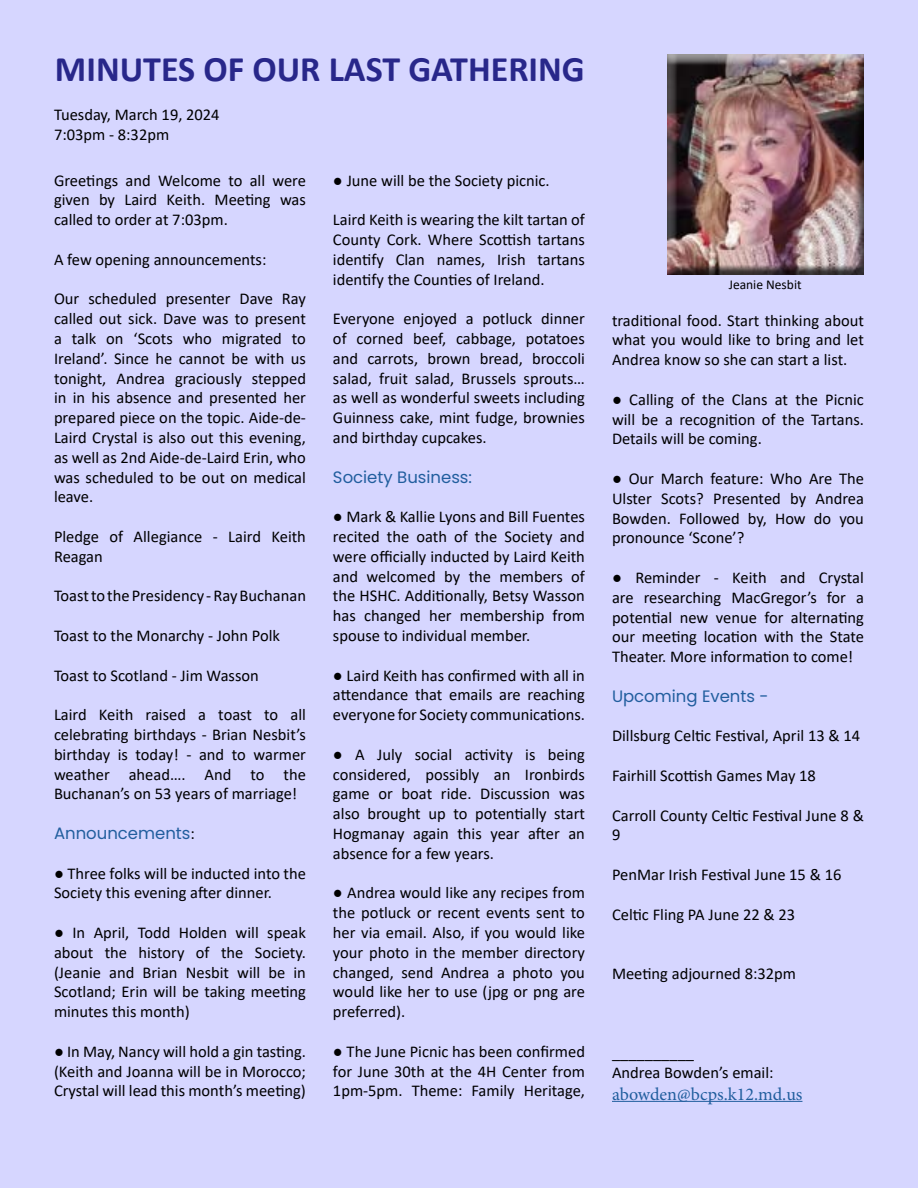
<style>
.page{position:relative;width:918px;height:1188px;background:#d6d6ff}
.page>*{position:absolute;margin:0;border:0;box-sizing:border-box;transform-origin:0 0}
.t1{font:700 36px "Calibri";color:#28278a}
.t2{font:18px "Minion Pro";color:#215e9e}
.t3{font:16.5px/19.8px "Calibri";color:#000;text-align:justify}
.t4{font:16.5px "Poppins";color:#215e9e}
.t5{font:13.5px "Calibri";color:#000}
.s1{font-family:"Calibri";color:#000}
</style>
<div class="page">
<div style="left:656px;top:44px;width:217px;height:231px;background:#d6d6ff"></div>
<div style="left:661px;top:47px;width:214px;height:228px;background:#000;opacity:.75"></div>
<hr style="left:612px;top:1101px;width:190px;height:1px;background:#215e9e">
<h1 class="t1" style="left:55px;top:44px;width:531px">MINUTES OF OUR LAST GATHERING</h1>
<p class="t3" style="left:54px;top:105px;width:167px">Tuesday, March 19, 2024<br>7:03pm - 8:32pm</p>
<p class="t3" style="left:54px;top:170px;width:254px">Greetings and Welcome to all were given by Laird Keith. Meeting was called to order at 7:03pm.</p>
<p class="t3" style="left:54px;top:249px;width:214px">A few opening announcements:</p>
<p class="t3" style="left:54px;top:289px;width:254px">Our scheduled presenter Dave Ray called out sick. Dave was to present a talk on ‘Scots who migrated to Ireland’. Since he cannot be with us tonight, Andrea graciously stepped in in his absence and presented her prepared piece on the topic. Aide-de-Laird Crystal is also out this evening, as well as 2nd Aide-de-Laird Erin, who was scheduled to be out on medical leave.</p>
<p class="t3" style="left:54px;top:526px;width:253px">Pledge of Allegiance - Laird Keith<br>Reagan</p>
<p class="t3" style="left:54px;top:586px;width:253px">Toast to the Presidency - Ray Buchanan</p>
<p class="t3" style="left:54px;top:625px;width:228px">Toast to the Monarchy - John Polk</p>
<p class="t3" style="left:54px;top:665px;width:206px">Toast to Scotland - Jim Wasson</p>
<p class="t3" style="left:54px;top:704px;width:254px">Laird Keith raised a toast to all celebrating birthdays - Brian Nesbit’s birthday is today! - and to warmer weather ahead…. And to the Buchanan’s on 53 years of marriage!</p>
<p class="t4" style="left:54px;top:824px;width:142px">Announcements<span class="s1">:</span></p>
<p class="t3" style="left:54px;top:863px;width:254px">● Three folks will be inducted into the<br>Society this evening after dinner.</p>
<p class="t3" style="left:54px;top:922px;width:254px">● In April, Todd Holden will speak about the history of the Society. (Jeanie and Brian Nesbit will be in Scotland; Erin will be taking meeting minutes this month)</p>
<p class="t3" style="left:54px;top:1041px;width:254px">● In May, Nancy will hold a gin tasting. (Keith and Joanna will be in Morocco; Crystal will lead this month’s meeting)</p>
<p class="t3" style="left:333px;top:170px;width:218px">● June will be the Society picnic.</p>
<p class="t3" style="left:333px;top:209px;width:253px">Laird Keith is wearing the kilt tartan of County Cork. Where Scottish tartans identify Clan names, Irish tartans identify the Counties of Ireland.</p>
<p class="t3" style="left:333px;top:308px;width:254px">Everyone enjoyed a potluck dinner of corned beef, cabbage, potatoes and carrots, brown bread, broccoli salad, fruit salad, Brussels sprouts… as well as wonderful sweets including Guinness cake, mint fudge, brownies and birthday cupcakes.</p>
<p class="t4" style="left:333px;top:467px;width:141px">Society Business:</p>
<p class="t3" style="left:333px;top:506px;width:254px">● Mark &amp; Kallie Lyons and Bill Fuentes recited the oath of the Society and were officially inducted by Laird Keith and welcomed by the members of the HSHC. Additionally, Betsy Wasson has changed her membership from spouse to individual member.</p>
<p class="t3" style="left:333px;top:665px;width:253px">● Laird Keith has confirmed with all in attendance that emails are reaching everyone for Society communications.</p>
<p class="t3" style="left:333px;top:744px;width:254px">● A July social activity is being considered, possibly an Ironbirds game or boat ride. Discussion was also brought up to potentially start Hogmanay again this year after an absence for a few years.</p>
<p class="t3" style="left:333px;top:883px;width:254px">● Andrea would like any recipes from the potluck or recent events sent to her via email. Also, if you would like your photo in the member directory changed, send Andrea a photo you would like her to use (jpg or png are preferred).</p>
<p class="t3" style="left:333px;top:1041px;width:254px">● The June Picnic has been confirmed for June 30th at the 4H Center from 1pm-5pm. Theme: Family Heritage,</p>
<p class="t5" style="left:729px;top:275px;width:74px">Jeanie Nesbit</p>
<p class="t3" style="left:612px;top:310px;width:253px">traditional food. Start thinking about what you would like to bring and let Andrea know so she can start a list.</p>
<p class="t3" style="left:612px;top:389px;width:253px">● Calling of the Clans at the Picnic will be a recognition of the Tartans.<br>Details will be coming.</p>
<p class="t3" style="left:612px;top:468px;width:254px">● Our March feature: Who Are The Ulster Scots? Presented by Andrea Bowden. Followed by, How do you pronounce ‘Scone’?</p>
<p class="t3" style="left:612px;top:567px;width:254px">● Reminder - Keith and Crystal are researching MacGregor’s for a potential new venue for alternating our meeting location with the State Theater. More information to come!</p>
<p class="t4" style="left:612px;top:686px;width:158px">Upcoming Events -</p>
<p class="t3" style="left:612px;top:726px;width:250px">Dillsburg Celtic Festival, April 13 &amp; 14</p>
<p class="t3" style="left:612px;top:765px;width:205px">Fairhill Scottish Games May 18</p>
<p class="t3" style="left:612px;top:805px;width:253px">Carroll County Celtic Festival June 8 &amp;<br>9</p>
<p class="t3" style="left:612px;top:864px;width:231px">PenMar Irish Festival June 15 &amp; 16</p>
<p class="t3" style="left:612px;top:904px;width:185px">Celtic Fling PA June 22 &amp; 23</p>
<p class="t3" style="left:612px;top:963px;width:186px">Meeting adjourned 8:32pm</p>
<p class="t3" style="left:612px;top:1042px;width:163px">__________<br>Andrea Bowden’s email:</p>
<p class="t2" style="left:612px;top:1082px;width:192px">abowden@bcps.k12.md.us</p>
</div>
